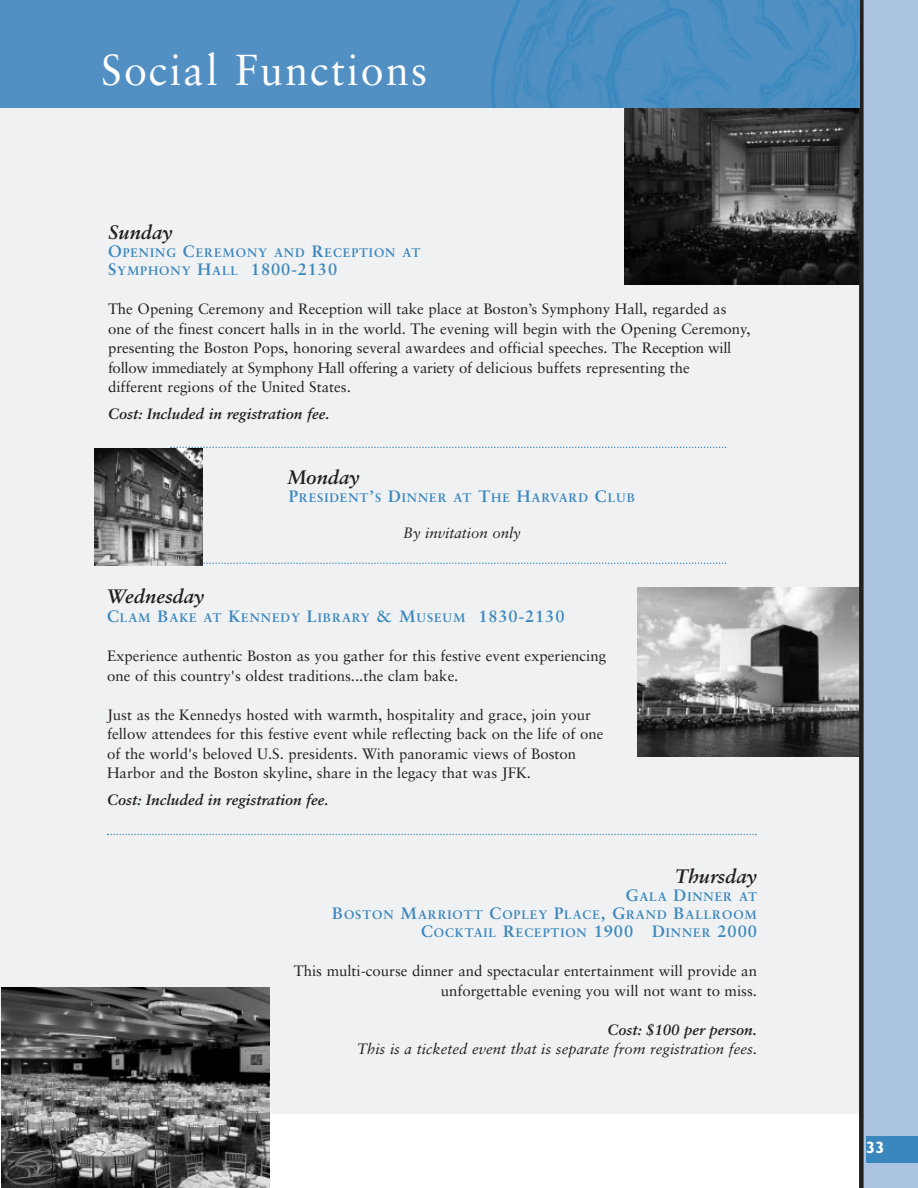
<style>
.page{position:relative;width:918px;height:1188px;background:#fff}
.page>*{position:absolute;margin:0;border:0;box-sizing:border-box;transform-origin:0 0}
.t1{font:43.35px "Sabon";letter-spacing:.055em;color:#fff;scale:.95 1}
.t2{font:italic 700 19.5px "Sabon";color:#231f20}
.t3{font:700 16.5px "Sabon";letter-spacing:.055em;color:#3a87be}
.t4{font:700 16.5px "Gill Sans";color:#fff}
.t5{font:15px/19.5px "Sabon";color:#231f20}
.t6{font:italic 700 15px "Sabon";color:#231f20}
.t7{font:italic 15px "Sabon";color:#231f20}
.t8{font:700 12.3px/18px "Sabon";letter-spacing:.075em;color:#3a87be;text-align:right}
.s1{font-size:16.5px}
.s2{font-size:12.3px}
</style>
<div class="page">
<div style="left:0;top:100px;width:866px;height:1014px;background:#f0f1f2"></div>
<svg style="left:170px;top:447px;width:556px;height:1px"></svg>
<svg style="left:203px;top:562px;width:523px;height:2px"></svg>
<svg style="left:107px;top:834px;width:650px;height:1px"></svg>
<img style="left:94px;top:449px;width:109px;height:116px">
<img style="left:638px;top:588px;width:221px;height:168px">
<img style="left:624px;top:108px;width:235px;height:176px">
<img style="left:1px;top:988px;width:269px;height:200px">
<div style="left:863px;top:0;width:55px;height:1188px;background:#abc4e1"></div>
<div style="left:859px;top:0;width:5px;height:1188px;background:#231f20"></div>
<div style="left:0;top:0;width:859px;height:108px;background:#5290c3"></div>
<img style="left:491px;top:0;width:368px;height:108px">
<div style="left:866px;top:1136px;width:52px;height:27px;background:#3a87be"></div>
<h1 class="t1" style="left:101px;top:52px;width:345px">Social Functions</h1>
<h2 class="t2" style="left:108px;top:225px;width:66px">Sunday</h2>
<p class="t8" style="left:108px;top:245px;width:314px"><span class="s1">O</span>PENING <span class="s1">C</span>EREMONY AND <span class="s1">R</span>ECEPTION AT</p>
<p class="t3" style="left:108px;top:263px;width:231px">S<span class="s2">YMPHONY</span> H<span class="s2">ALL</span> 1800-2130</p>
<p class="t5" style="left:108px;top:301px;width:644px">The Opening Ceremony and Reception will take place at Boston’s Symphony Hall, regarded as one of the finest concert halls in in the world. The evening will begin with the Opening Ceremony, presenting the Boston Pops, honoring several awardees and official speeches. The Reception will follow immediately at Symphony Hall offering a variety of delicious buffets representing the<br>different regions of the United States.</p>
<p class="t6" style="left:108px;top:408px;width:223px">Cost: Included in registration fee.</p>
<h2 class="t2" style="left:288px;top:469px;width:73px">Monday</h2>
<p class="t8" style="left:289px;top:490px;width:348px"><span class="s1">P</span>RESIDENT<span class="s1">’</span>S <span class="s1">D</span>INNER AT <span class="s1">T</span>HE <span class="s1">H</span>ARVARD <span class="s1">C</span>LUB</p>
<p class="t7" style="left:403px;top:527px;width:119px">By invitation only</p>
<h2 class="t2" style="left:107px;top:588px;width:99px">Wednesday</h2>
<p class="t8" style="left:107px;top:610px;width:459px"><span class="s1">C</span>LAM <span class="s1">B</span>AKE AT <span class="s1">K</span>ENNEDY <span class="s1">L</span>IBRARY <span class="s1">&amp; M</span>USEUM <span class="s1">1830-2130</span></p>
<p class="t5" style="left:107px;top:647px;width:501px">Experience authentic Boston as you gather for this festive event experiencing one of this country's oldest traditions...the clam bake.</p>
<p class="t5" style="left:107px;top:706px;width:498px">Just as the Kennedys hosted with warmth, hospitality and grace, join your fellow attendees for this festive event while reflecting back on the life of one of the world's beloved U.S. presidents. With panoramic views of Boston Harbor and the Boston skyline, share in the legacy that was JFK.</p>
<p class="t6" style="left:107px;top:794px;width:223px">Cost: Included in registration fee.</p>
<h2 class="t2" style="left:675px;top:868px;width:83px">Thursday</h2>
<p class="t8" style="left:332px;top:889px;width:426px"><span class="s1">G</span>ALA <span class="s1">D</span>INNER AT<br><span class="s1">B</span>OSTON <span class="s1">M</span>ARRIOTT <span class="s1">C</span>OPLEY <span class="s1">P</span>LACE<span class="s1">, G</span>RAND <span class="s1">B</span>ALLROOM<br><span class="s1">C</span>OCKTAIL <span class="s1">R</span>ECEPTION <span class="s1">1900 D</span>INNER <span class="s1">2000</span></p>
<p class="t5" style="left:294px;top:963px;width:465px;text-align:right">This multi-course dinner and spectacular entertainment will provide an unforgettable evening you will not want to miss.</p>
<p class="t6" style="left:607px;top:1023px;width:151px">Cost: $100 per person.</p>
<p class="t7" style="left:357px;top:1043px;width:402px">This is a ticketed event that is separate from registration fees.</p>
<p class="t4" style="left:866px;top:1141px;width:20px">33</p>
</div>
